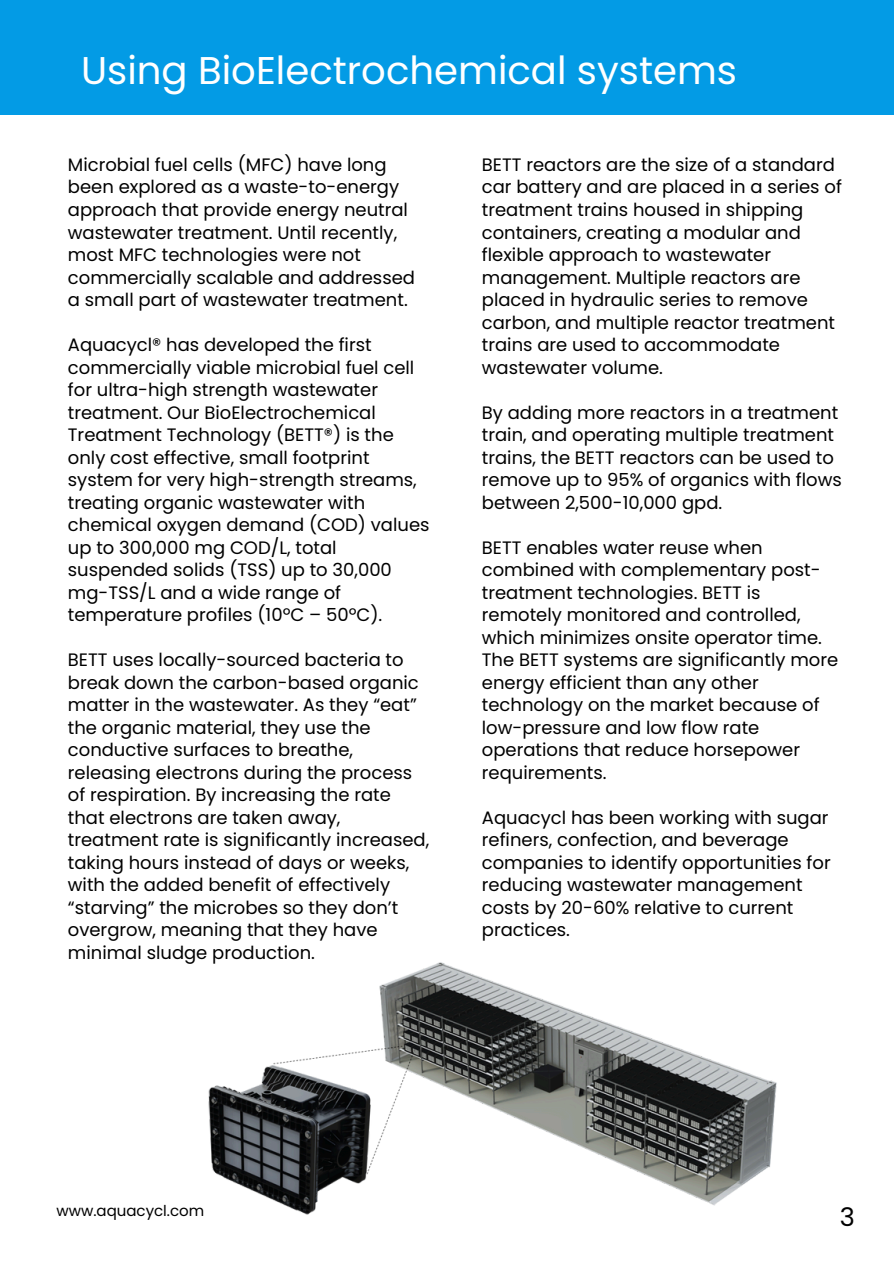
<style>
.page{position:relative;width:894px;height:1264px;background:#fff}
.page>*{position:absolute;margin:0;border:0;box-sizing:border-box;transform-origin:0 0}
.t1{font:38.7px "Poppins";color:#fff}
.t2{font:25.65px "Poppins";color:#000}
.t3{font:18px/22.5px "Poppins";color:#000}
.t4{font:15px "Poppins";color:#000}
</style>
<div class="page">
<div style="left:0;top:0;width:893px;height:114px;background:#039be5"></div>
<img style="left:208px;top:962px;width:569px;height:253px">
<h2 class="t1" style="left:81px;top:43px;width:657px">Using BioElectrochemical systems</h2>
<h2 class="t3" style="left:68px;top:153px;width:348px">Microbial fuel cells (MFC) have long been explored as a waste-to-energy approach that provide energy neutral wastewater treatment. Until recently, most MFC technologies were not commercially scalable and addressed a small part of wastewater treatment.</h2>
<h2 class="t3" style="left:68px;top:333px;width:363px">Aquacycl® has developed the first commercially viable microbial fuel cell for ultra-high strength wastewater treatment. Our BioElectrochemical Treatment Technology (BETT®) is the only cost effective, small footprint system for very high-strength streams, treating organic wastewater with chemical oxygen demand (COD) values up to 300,000 mg COD/L, total suspended solids (TSS) up to 30,000 mg-TSS/L and a wide range of temperature profiles (10ºC – 50ºC).</h2>
<h2 class="t3" style="left:68px;top:648px;width:363px">BETT uses locally-sourced bacteria to break down the carbon-based organic matter in the wastewater. As they “eat” the organic material, they use the conductive surfaces to breathe, releasing electrons during the process of respiration. By increasing the rate that electrons are taken away, treatment rate is significantly increased, taking hours instead of days or weeks, with the added benefit of effectively “starving” the microbes so they don’t overgrow, meaning that they have minimal sludge production.</h2>
<h2 class="t3" style="left:481px;top:153px;width:361px">BETT reactors are the size of a standard car battery and are placed in a series of treatment trains housed in shipping containers, creating a modular and flexible approach to wastewater management. Multiple reactors are placed in hydraulic series to remove carbon, and multiple reactor treatment trains are used to accommodate wastewater volume.</h2>
<p class="t3" style="left:481px;top:401px;width:361px">By adding more reactors in a treatment train, and operating multiple treatment trains, the BETT reactors can be used to remove up to 95% of organics with flows between 2,500-10,000 gpd.</p>
<p class="t3" style="left:481px;top:536px;width:358px">BETT enables water reuse when combined with complementary post&shy;treatment technologies. BETT is remotely monitored and controlled, which minimizes onsite operator time.<br>The BETT systems are significantly more energy efficient than any other technology on the market because of low-pressure and low flow rate operations that reduce horsepower requirements.</p>
<p class="t3" style="left:481px;top:806px;width:350px">Aquacycl has been working with sugar refiners, confection, and beverage companies to identify opportunities for reducing wastewater management costs by 20-60% relative to current practices.</p>
<h2 class="t4" style="left:56px;top:1199px;width:149px">www.aquacycl.com</h2>
<h2 class="t2" style="left:839px;top:1199px;width:17px">3</h2>
</div>
